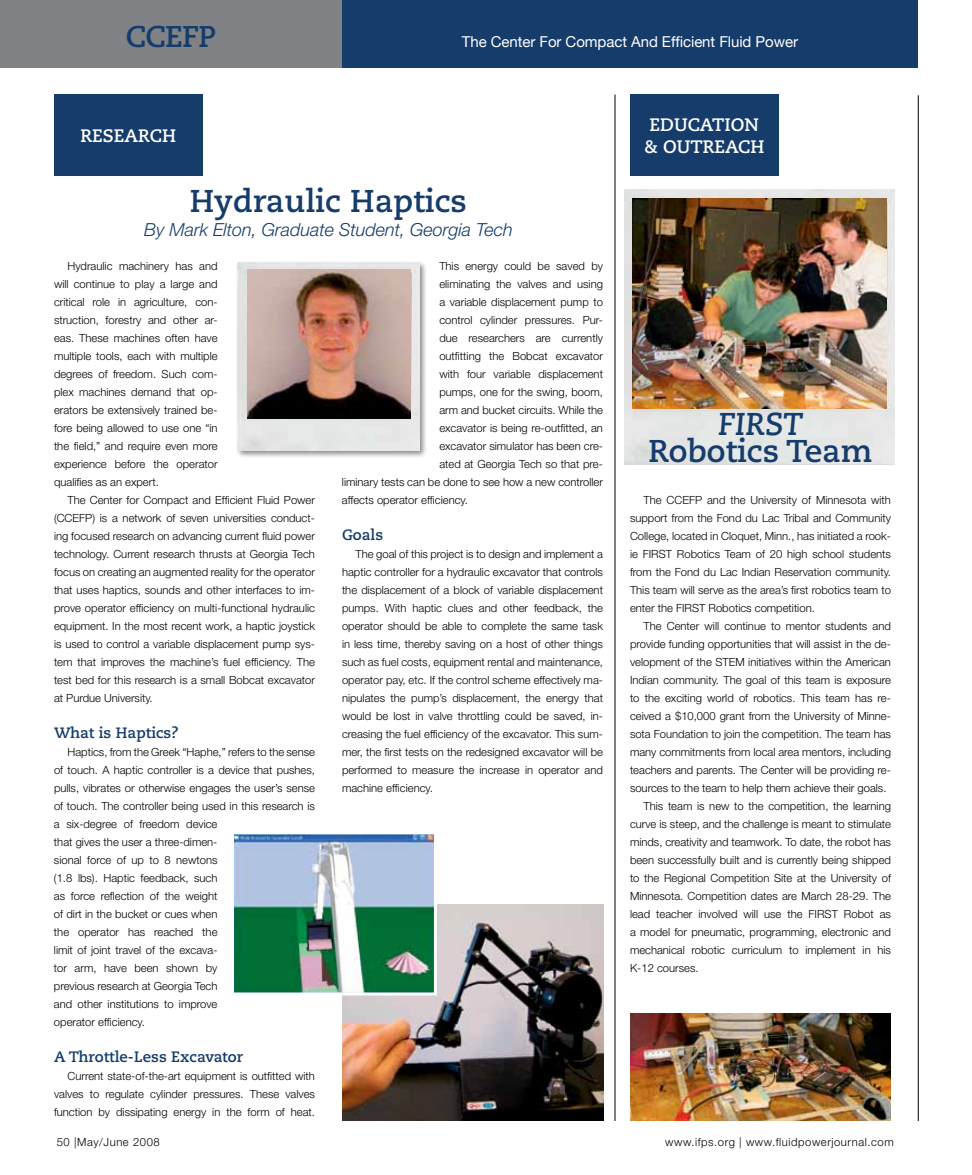
<style>
.page{position:relative;width:972px;height:1175px;background:#fff}
.page>*{position:absolute;margin:0;border:0;box-sizing:border-box;transform-origin:0 0}
.t1{font:700 31.5px "Caecilia";color:#153c6b}
.t2{font:italic 700 31.5px "Caecilia";color:#153c6b}
.t3{font:700 30px "Caecilia";letter-spacing:-.03em;color:#153c6b}
.t4{font:italic 300 18px "Helvetica Neue";color:#153c6b}
.t5{font:700 18px/21.6px "Caecilia";color:#fff;text-align:center}
.t6{font:700 15px "Caecilia";color:#153c6b}
.t7{font:15px "Helvetica Neue";letter-spacing:-.005em;color:#fff}
.t8{font:300 11.25px/18px "Helvetica Neue";color:#000;text-align:justify}
.t9{font:300 11.25px "Helvetica Neue";letter-spacing:.05em;color:#000}
</style>
<div class="page">
<div style="left:322px;top:0;width:596px;height:68px;background:#153c6b"></div>
<div style="left:0;top:0;width:342px;height:68px;background:#808285"></div>
<hr style="left:918px;top:95px;width:1px;height:1025px;background:#000">
<img style="left:342px;top:904px;width:261px;height:216px">
<img style="left:235px;top:835px;width:198px;height:156px">
<div style="left:231px;top:831px;width:206px;height:164px;border:3px solid #fff"></div>
<div style="left:236px;top:260px;width:191px;height:199px;background:#000;opacity:.45"></div>
<div style="left:238px;top:262px;width:181px;height:188px;background:#e5e6e5"></div>
<img style="left:247px;top:270px;width:164px;height:149px">
<div style="left:630px;top:94px;width:148px;height:82px;background:#153c6b"></div>
<div style="left:54px;top:94px;width:148px;height:82px;background:#153c6b"></div>
<hr style="left:615px;top:94px;width:1px;height:1026px;background:#000">
<img style="left:625px;top:189px;width:270px;height:275px">
<img style="left:633px;top:199px;width:253px;height:209px">
<img style="left:630px;top:1014px;width:261px;height:106px">
<h2 class="t3" style="left:126px;top:19px;width:92px">CCEFP</h2>
<h3 class="t7" style="left:462px;top:33px;width:338px">The Center For Compact And Efficient Fluid Power</h3>
<h3 class="t5" style="left:80px;top:125px;width:97px">RESEARCH</h3>
<h1 class="t1" style="left:190px;top:182px;width:279px">Hydraulic Haptics</h1>
<h3 class="t4" style="left:144px;top:219px;width:370px">By Mark Elton, Graduate Student, Georgia Tech</h3>
<p class="t8" style="left:54px;top:257px;width:165px;text-indent:14px">Hydraulic machinery has and will continue to play a large and critical role in agriculture, con&shy;struction, forestry and other ar&shy;eas. These machines often have multiple tools, each with multiple degrees of freedom. Such com&shy;plex machines demand that op&shy;erators be extensively trained be&shy;fore being allowed to use one “in the field,” and require even more experience before the operator qualifies as an expert.</p>
<p class="t8" style="left:54px;top:491px;width:263px;text-indent:14px">The Center for Compact and Efficient Fluid Power (CCEFP) is a network of seven universities conduct&shy;ing focused research on advancing current fluid power technology. Current research thrusts at Georgia Tech focus on creating an augmented reality for the operator that uses haptics, sounds and other interfaces to im&shy;prove operator efficiency on multi-functional hydraulic equipment. In the most recent work, a haptic joystick is used to control a variable displacement pump sys&shy;tem that improves the machine’s fuel efficiency. The test bed for this research is a small Bobcat excavator at Purdue University.</p>
<h3 class="t6" style="left:54px;top:724px;width:126px">What is Haptics?</h3>
<p class="t8" style="left:54px;top:743px;width:263px;text-align:left;text-indent:14px">Haptics, from the Greek “Haphe,” refers to the sense of touch. A haptic controller is a device that pushes, pulls, vibrates or otherwise engages the user’s sense of touch. The controller being used in this research is a six-degree of freedom device<br>that gives the user a three-dimen-<br>sional force of up to 8 newtons<br>(1.8 lbs). Haptic feedback, such<br>as force reflection of the weight<br>of dirt in the bucket or cues when<br>the operator has reached the<br>limit of joint travel of the excava-<br>tor arm, have been shown by<br>previous research at Georgia Tech<br>and other institutions to improve<br>operator efficiency.</p>
<h3 class="t6" style="left:54px;top:1048px;width:191px">A Throttle-Less Excavator</h3>
<p class="t8" style="left:54px;top:1067px;width:263px;text-indent:14px">Current state-of-the-art equipment is outfitted with valves to regulate cylinder pressures. These valves function by dissipating energy in the form of heat.</p>
<p class="t8" style="left:439px;top:257px;width:165px">This energy could be saved by</p>
<p class="t8" style="left:439px;top:275px;width:165px">eliminating the valves and using</p>
<p class="t8" style="left:439px;top:293px;width:165px">a variable displacement pump to</p>
<p class="t8" style="left:439px;top:311px;width:165px">control cylinder pressures. Pur-</p>
<p class="t8" style="left:439px;top:329px;width:165px">due researchers are currently</p>
<p class="t8" style="left:439px;top:347px;width:165px">outfitting the Bobcat excavator</p>
<p class="t8" style="left:439px;top:365px;width:165px">with four variable displacement</p>
<p class="t8" style="left:439px;top:383px;width:165px">pumps, one for the swing, boom,</p>
<p class="t8" style="left:439px;top:401px;width:165px">arm and bucket circuits. While the</p>
<p class="t8" style="left:439px;top:419px;width:165px">excavator is being re-outfitted, an</p>
<p class="t8" style="left:439px;top:437px;width:165px">excavator simulator has been cre-</p>
<p class="t8" style="left:439px;top:455px;width:165px">ated at Georgia Tech so that pre-</p>
<p class="t8" style="left:342px;top:473px;width:262px">liminary tests can be done to see how a new controller</p>
<p class="t8" style="left:342px;top:491px;width:127px">affects operator efficiency.</p>
<h3 class="t6" style="left:342px;top:526px;width:43px">Goals</h3>
<p class="t8" style="left:342px;top:545px;width:263px;text-indent:14px">The goal of this project is to design and implement a haptic controller for a hydraulic excavator that controls the displacement of a block of variable displacement pumps. With haptic clues and other feedback, the operator should be able to complete the same task in less time, thereby saving on a host of other things such as fuel costs, equipment rental and maintenance, operator pay, etc. If the control scheme effectively ma&shy;nipulates the pump’s displacement, the energy that would be lost in valve throttling could be saved, in&shy;creasing the fuel efficiency of the excavator. This sum&shy;mer, the first tests on the redesigned excavator will be performed to measure the increase in operator and machine efficiency.</p>
<h3 class="t5" style="left:644px;top:114px;width:122px">EDUCATION &amp; OUTREACH</h3>
<h1 class="t2" style="left:718px;top:405px;width:86px">FIRST</h1>
<h1 class="t1" style="left:648px;top:432px;width:226px">Robotics Team</h1>
<p class="t8" style="left:630px;top:491px;width:263px;text-indent:14px">The CCEFP and the University of Minnesota with support from the Fond du Lac Tribal and Community College, located in Cloquet, Minn., has initiated a rook&shy;ie FIRST Robotics Team of 20 high school students from the Fond du Lac Indian Reservation community.<br>This team will serve as the area’s first robotics team to enter the FIRST Robotics competition.</p>
<p class="t8" style="left:644px;top:617px;width:249px">The Center will continue to mentor students and</p>
<p class="t8" style="left:630px;top:635px;width:262px">provide funding opportunities that will assist in the de-</p>
<p class="t8" style="left:630px;top:653px;width:262px">velopment of the STEM initiatives within the American</p>
<p class="t8" style="left:630px;top:671px;width:263px">Indian community. The goal of this team is exposure</p>
<p class="t8" style="left:630px;top:689px;width:262px">to the exciting world of robotics. This team has re-</p>
<p class="t8" style="left:630px;top:707px;width:262px">ceived a $10,000 grant from the University of Minne-</p>
<p class="t8" style="left:630px;top:725px;width:263px">sota Foundation to join the competition. The team has</p>
<p class="t8" style="left:630px;top:743px;width:262px">many commitments from local area mentors, including</p>
<p class="t8" style="left:630px;top:761px;width:262px">teachers and parents. The Center will be providing re-</p>
<p class="t8" style="left:630px;top:779px;width:258px">sources to the team to help them achieve their goals.</p>
<p class="t8" style="left:644px;top:797px;width:249px">This team is new to the competition, the learning</p>
<p class="t8" style="left:630px;top:815px;width:263px">curve is steep, and the challenge is meant to stimulate</p>
<p class="t8" style="left:630px;top:833px;width:262px">minds, creativity and teamwork. To date, the robot has</p>
<p class="t8" style="left:630px;top:851px;width:263px">been successfully built and is currently being shipped</p>
<p class="t8" style="left:630px;top:869px;width:262px">to the Regional Competition Site at the University of</p>
<p class="t8" style="left:630px;top:887px;width:262px">Minnesota. Competition dates are March 28-29. The</p>
<p class="t8" style="left:630px;top:905px;width:262px">lead teacher involved will use the FIRST Robot as</p>
<p class="t8" style="left:630px;top:923px;width:262px">a model for pneumatic, programming, electronic and</p>
<p class="t8" style="left:630px;top:941px;width:263px">mechanical robotic curriculum to implement in his</p>
<p class="t8" style="left:630px;top:959px;width:70px">K-12 courses.</p>
<p class="t9" style="left:57px;top:1134px;width:104px">50 |May/June 2008</p>
<p class="t9" style="left:665px;top:1134px;width:230px">www.ifps.org | www.fluidpowerjournal.com</p>
</div>
